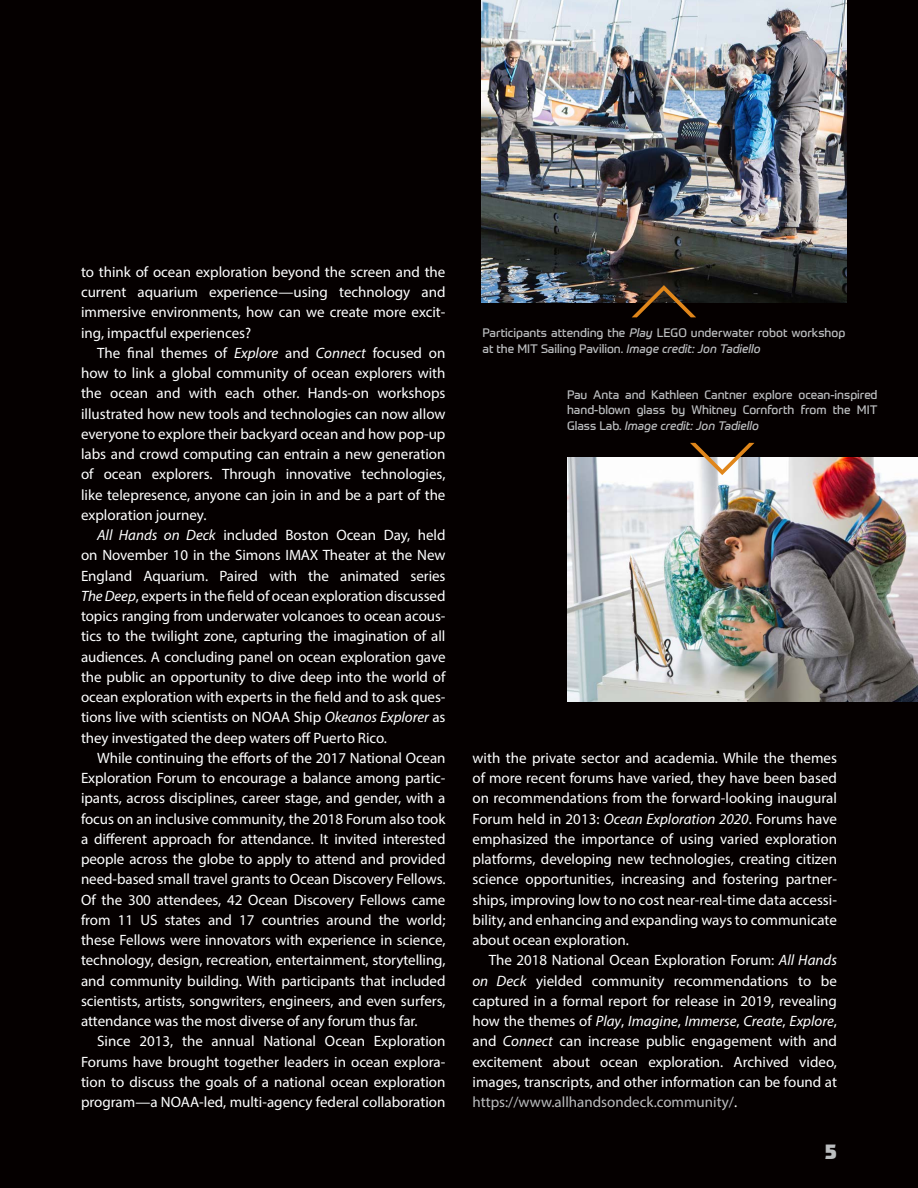
<style>
.page{position:relative;width:918px;height:1188px;background:#050000}
.page>*{position:absolute;margin:0;border:0;box-sizing:border-box;transform-origin:0 0}
.t1{font:900 21px "Prometo";color:#bcbec0}
.t2{font:15px/20.2px "Myriad Pro";color:#fff;text-align:justify}
.t3{font:12px/15.8px "Prometo";color:#bcbec0}
.s1{font-style:italic}
.s2{color:#bcbec0}
</style>
<div class="page">
<img style="left:482px;top:0;width:364px;height:302px">
<img style="left:568px;top:458px;width:350px;height:244px">
<svg style="left:632px;top:285px;width:64px;height:32px;background:#382614"></svg>
<svg style="left:690px;top:443px;width:65px;height:32px"></svg>
<p class="t2" style="left:81px;top:261px;width:366px">to think of ocean exploration beyond the screen and the current aquarium experience—using technology and immersive environments, how can we create more excit&shy;ing, impactful experiences?</p>
<p class="t2" style="left:81px;top:342px;width:366px;text-indent:16px">The final themes of <span class="s1">Explore</span> and <span class="s1">Connect</span> focused on how to link a global community of ocean explorers with the ocean and with each other. Hands-on workshops illustrated how new tools and technologies can now allow everyone to explore their backyard ocean and how pop-up labs and crowd computing can entrain a new generation of ocean explorers. Through innovative technologies, like telepresence, anyone can join in and be a part of the exploration journey.</p>
<p class="t2" style="left:81px;top:525px;width:366px;text-indent:16px"><span class="s1">All Hands on Deck</span> included Boston Ocean Day, held on November 10 in the Simons IMAX Theater at the New England Aquarium. Paired with the animated series <span class="s1">The Deep</span>, experts in the field of ocean exploration discussed topics ranging from underwater volcanoes to ocean acous&shy;tics to the twilight zone, capturing the imagination of all audiences. A concluding panel on ocean exploration gave the public an opportunity to dive deep into the world of ocean exploration with experts in the field and to ask ques&shy;tions live with scientists on NOAA Ship <span class="s1">Okeanos Explorer</span> as they investigated the deep waters off Puerto Rico.</p>
<p class="t2" style="left:81px;top:747px;width:366px;text-indent:16px">While continuing the efforts of the 2017 National Ocean Exploration Forum to encourage a balance among partic&shy;ipants, across disciplines, career stage, and gender, with a focus on an inclusive community, the 2018 Forum also took a different approach for attendance. It invited interested people across the globe to apply to attend and provided need-based small travel grants to Ocean Discovery Fellows.<br>Of the 300 attendees, 42 Ocean Discovery Fellows came from 11 US states and 17 countries around the world; these Fellows were innovators with experience in science, technology, design, recreation, entertainment, storytelling, and community building. With participants that included scientists, artists, songwriters, engineers, and even surfers, attendance was the most diverse of any forum thus far.</p>
<p class="t2" style="left:81px;top:1031px;width:366px;text-indent:16px">Since 2013, the annual National Ocean Exploration Forums have brought together leaders in ocean explora&shy;tion to discuss the goals of a national ocean exploration program—a NOAA-led, multi-agency federal collaboration</p>
<p class="t3" style="left:482px;top:325px;width:364px">Participants attending the <span class="s1">Play</span> LEGO underwater robot workshop at the MIT Sailing Pavilion. <span class="s1">Image credit: Jon Tadiello</span></p>
<p class="t3" style="left:567px;top:386px;width:312px;text-align:justify">Pau Anta and Kathleen Cantner explore ocean-inspired hand-blown glass by Whitney Cornforth from the MIT Glass Lab. <span class="s1">Image credit: Jon Tadiello</span></p>
<p class="t2" style="left:472px;top:747px;width:366px">with the private sector and academia. While the themes of more recent forums have varied, they have been based on recommendations from the forward-looking inaugural Forum held in 2013: <span class="s1">Ocean Exploration 2020</span>. Forums have emphasized the importance of using varied exploration platforms, developing new technologies, creating citizen science opportunities, increasing and fostering partner&shy;ships, improving low to no cost near-real-time data accessi&shy;bility, and enhancing and expanding ways to communicate about ocean exploration.</p>
<p class="t2" style="left:472px;top:950px;width:366px;text-indent:16px">The 2018 National Ocean Exploration Forum: <span class="s1">All Hands on Deck</span> yielded community recommendations to be captured in a formal report for release in 2019, revealing how the themes of <span class="s1">Play</span>, <span class="s1">Imagine</span>, <span class="s1">Immerse</span>, <span class="s1">Create</span>, <span class="s1">Explore</span>, and <span class="s1">Connect</span> can increase public engagement with and excitement about ocean exploration. Archived video, images, transcripts, and other information can be found at <span class="s2">https://www.allhandsondeck.community/</span>.</p>
<h1 class="t1" style="left:825px;top:1138px;width:13px">5</h1>
</div>
